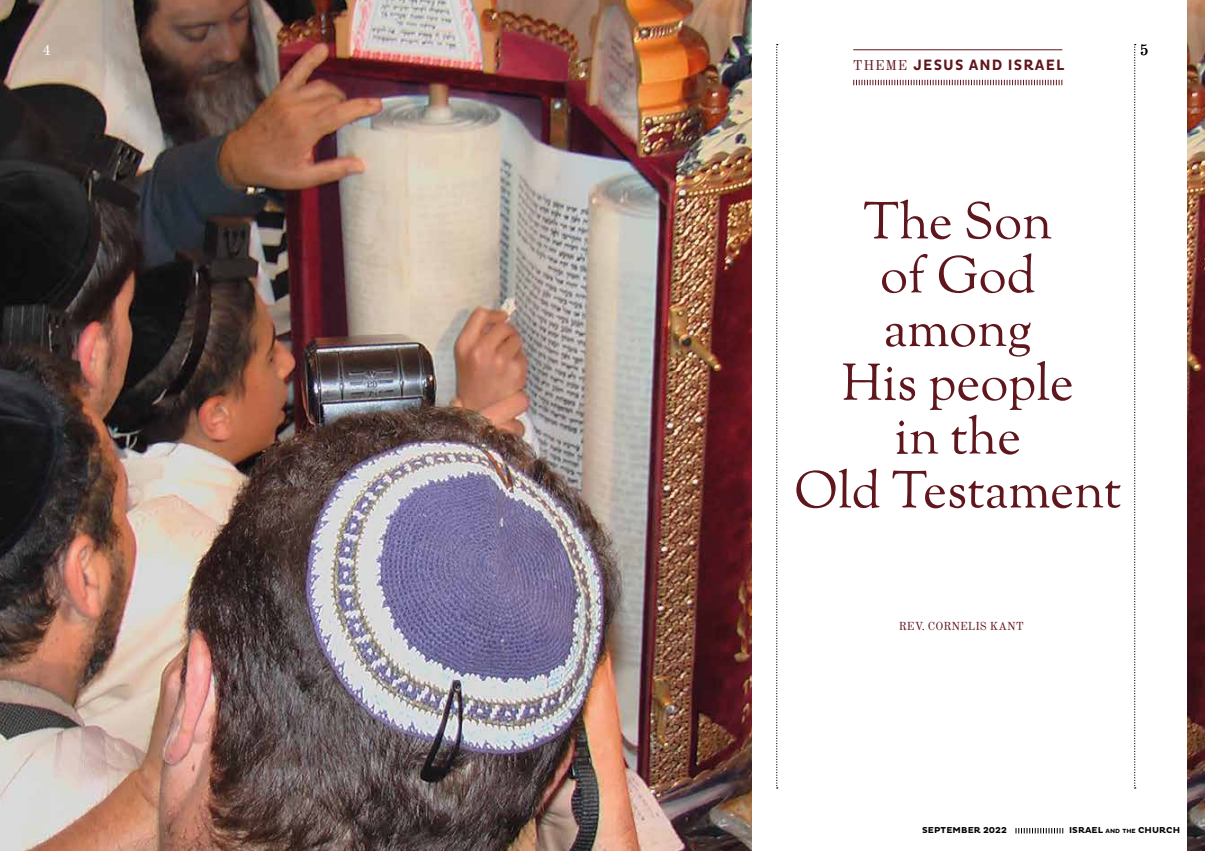
<style>
.page{position:relative;width:1205px;height:851px;background:#fff}
.page>*{position:absolute;margin:0;border:0;box-sizing:border-box;transform-origin:0 0}
.t1{font:51.25px/53.8px "Goudy St M";color:#60161d;text-align:center}
.t2{font:700 15.25px "Pluto Cond";letter-spacing:.075em;color:#60161d}
.t3{font:15px "Old Standard TT";color:#fff}
.t4{font:15px "Old Standard TT";color:#000}
.t5{font:11.25px "Old Standard TT";color:#60161d}
.t6{font:700 8.75px "Pluto";letter-spacing:.015em;color:#000}
.s1{font-family:"Old Standard TT";font-weight:400;font-size:13.75px}
.s2{font-size:6.12px}
</style>
<div class="page">
<svg style="left:1134px;top:44px;width:1px;height:744px"></svg>
<svg style="left:776px;top:44px;width:2px;height:744px"></svg>
<img style="left:0;top:0;width:751px;height:850px">
<svg style="left:1015px;top:828px;width:48px;height:5px"></svg>
<svg style="left:853px;top:80px;width:209px;height:5px"></svg>
<hr style="left:853px;top:50px;width:209px;height:1px;background:#60161d">
<img style="left:1187px;top:0;width:18px;height:850px">
<p class="t3" style="left:43px;top:41px;width:10px">4</p>
<p class="t4" style="left:1140px;top:41px;width:10px">5</p>
<p class="t2" style="left:853px;top:56px;width:213px"><span class="s1">THEME</span> JESUS AND ISRAEL</p>
<p class="t1" style="left:794px;top:198px;width:329px">The Son<br>of God<br>among<br>His people<br>in the<br>Old Testament</p>
<p class="t5" style="left:899px;top:619px;width:126px">REV. CORNELIS KANT</p>
<p class="t6" style="left:922px;top:825px;width:86px">SEPTEMBER 2022</p>
<p class="t6" style="left:1069px;top:825px;width:113px">ISRAEL <span class="s2">AND THE</span> CHURCH</p>
</div>
